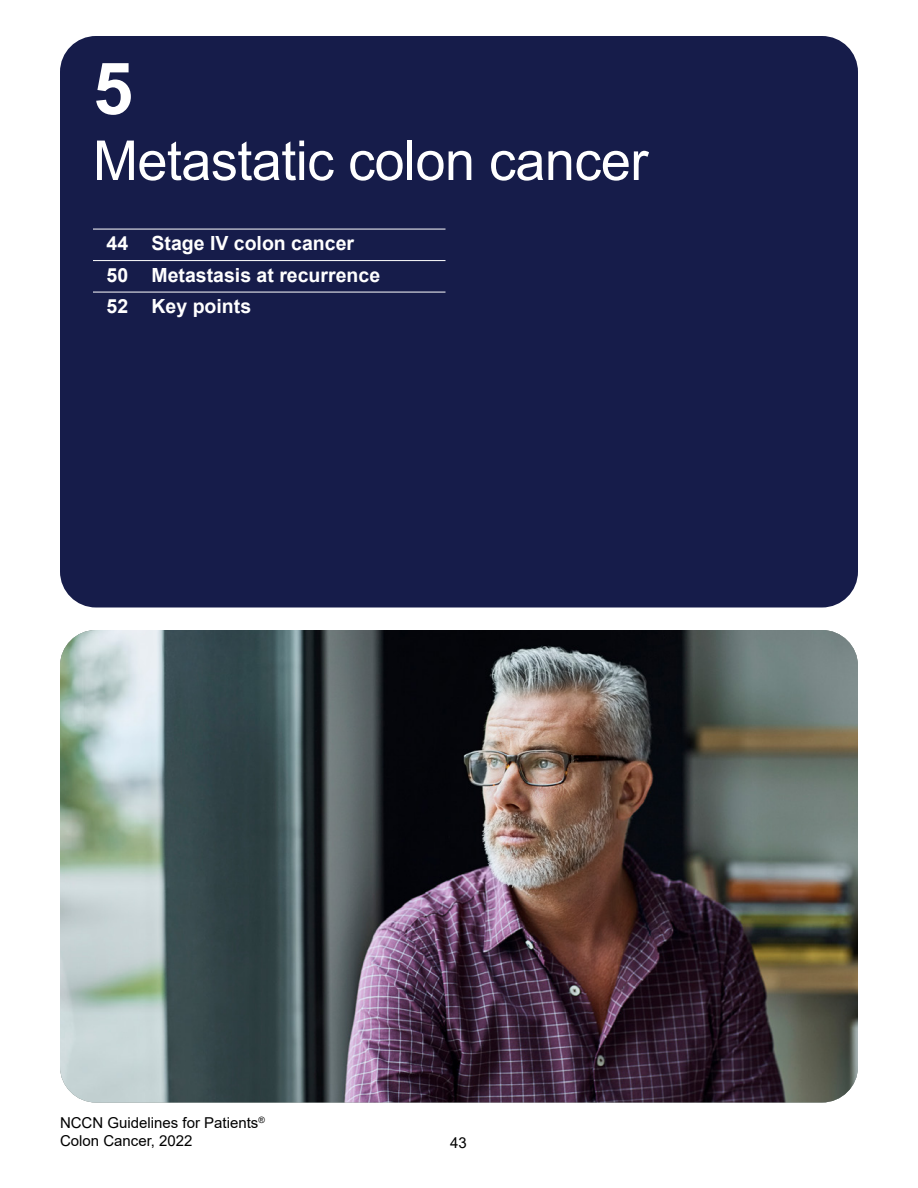
<style>
.page{position:relative;width:918px;height:1188px;background:#fff}
.page>*{position:absolute;margin:0;border:0;box-sizing:border-box;transform-origin:0 0}
.t1{font:700 72px "Arial";color:#fff}
.t2{font:55.05px "Arial";letter-spacing:-.01em;color:#fff}
.t3{font:700 19.5px/31.5px "Arial";color:#fff}
.t4{font:15px/18px "Arial";color:#000}
</style>
<div class="page">
<div style="left:60px;top:36px;width:798px;height:572px;background:#161c4a;border-radius:36px"></div>
<img style="left:60px;top:630px;width:798px;height:472px">
<hr style="left:93px;top:229px;width:353px;height:1px;background:#fff">
<hr style="left:93px;top:260px;width:353px;height:1px;background:#fff">
<hr style="left:93px;top:292px;width:353px;height:1px;background:#fff">
<h1 class="t1" style="left:93px;top:38px;width:42px">5</h1>
<h2 class="t2" style="left:93px;top:123px;width:557px">Metastatic colon cancer</h2>
<p class="t3" style="left:106px;top:228px;width:275px">44 Stage IV colon cancer<br>50 Metastasis at recurrence<br>52 Key points</p>
<p class="t4" style="left:60px;top:1114px;width:206px">NCCN Guidelines for Patients<sup>®<br></sup>Colon Cancer, 2022</p>
<p class="t4" style="left:450px;top:1133px;width:18px">43</p>
</div>
